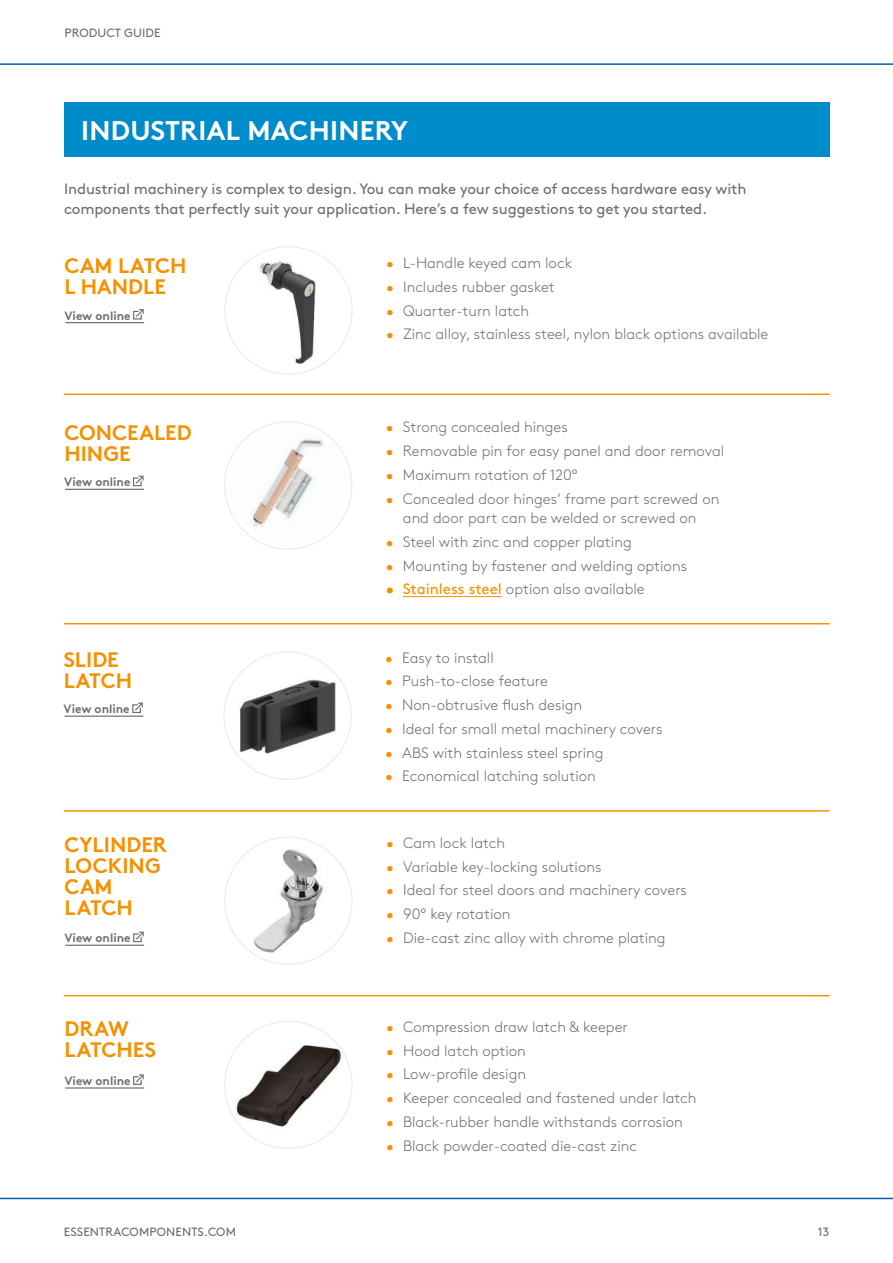
<style>
.page{position:relative;width:893px;height:1263px;background:#fff}
.page>*{position:absolute;margin:0;border:0;box-sizing:border-box;transform-origin:0 0}
.t1{font:700 27px "Brown Pro";letter-spacing:.01em;color:#fff}
.t2{font:700 21px/21px "Brown Pro";color:#f39200}
.t3{font:300 15px/19.5px "Brown Pro";color:#706f6f;text-align:center}
.t4{font:15px/19.5px "Brown Pro";letter-spacing:-.01em;color:#706f6f}
.t5{font:700 12px "Brown Pro";color:#706f6f}
.t6{font:12px "Brown Pro";letter-spacing:.01em;color:#706f6f}
.s1{color:#f39200}
.s2{font-weight:400;color:#f39200}
</style>
<div class="page">
<hr style="left:0;top:1198px;width:893px;height:1px;background:#005faa">
<hr style="left:0;top:63px;width:893px;height:2px;background:#005faa">
<img style="left:234px;top:256px;width:108px;height:108px">
<img style="left:226px;top:423px;width:125px;height:125px">
<img style="left:233px;top:661px;width:109px;height:109px">
<img style="left:236px;top:848px;width:105px;height:105px">
<img style="left:234px;top:1031px;width:108px;height:108px">
<div style="left:64px;top:102px;width:765px;height:55px;background:#008bcb"></div>
<svg style="left:133px;top:309px;width:11px;height:11px"></svg>
<hr style="left:65px;top:322px;width:79px;height:1px;background:#706f6f">
<hr style="left:403px;top:596px;width:99px;height:1px;background:#f39200">
<svg style="left:133px;top:475px;width:11px;height:12px"></svg>
<hr style="left:65px;top:489px;width:79px;height:1px;background:#706f6f">
<svg style="left:132px;top:702px;width:11px;height:11px"></svg>
<hr style="left:64px;top:715px;width:79px;height:2px;background:#706f6f">
<svg style="left:133px;top:931px;width:11px;height:12px"></svg>
<hr style="left:65px;top:945px;width:79px;height:1px;background:#706f6f">
<svg style="left:133px;top:1074px;width:11px;height:11px"></svg>
<hr style="left:65px;top:1087px;width:79px;height:1px;background:#706f6f">
<hr style="left:64px;top:393px;width:766px;height:2px;background:#f39200">
<hr style="left:64px;top:810px;width:766px;height:2px;background:#f39200">
<hr style="left:64px;top:623px;width:766px;height:1px;background:#f39200">
<hr style="left:64px;top:995px;width:766px;height:1px;background:#f39200">
<p class="t6" style="left:65px;top:24px;width:98px">PRODUCT GUIDE</p>
<h1 class="t1" style="left:81px;top:108px;width:328px">INDUSTRIAL MACHINERY</h1>
<p class="t4" style="left:64px;top:178px;width:684px">Industrial machinery is complex to design. You can make your choice of access hardware easy with components that perfectly suit your application. Here’s a few suggestions to get you started.</p>
<h2 class="t2" style="left:65px;top:252px;width:123px">CAM LATCH<br>L HANDLE</h2>
<p class="t3" style="left:386px;top:252px;width:188px"><span class="s1">•</span> L-Handle keyed cam lock</p>
<p class="t3" style="left:386px;top:276px;width:170px"><span class="s1">•</span> Includes rubber gasket</p>
<p class="t3" style="left:386px;top:299px;width:145px"><span class="s1">•</span> Quarter-turn latch</p>
<p class="t3" style="left:386px;top:323px;width:384px"><span class="s1">•</span> Zinc alloy, stainless steel, nylon black options available</p>
<p class="t5" style="left:64px;top:306px;width:68px">View online</p>
<h2 class="t2" style="left:64px;top:420px;width:129px">CONCEALED<br>HINGE</h2>
<p class="t3" style="left:386px;top:416px;width:183px"><span class="s1">•</span> Strong concealed hinges</p>
<p class="t3" style="left:386px;top:440px;width:340px"><span class="s1">•</span> Removable pin for easy panel and door removal</p>
<p class="t3" style="left:386px;top:464px;width:193px"><span class="s1">•</span> Maximum rotation of 120°</p>
<p class="t3" style="left:386px;top:488px;width:335px"><span class="s1">•</span> Concealed door hinges’ frame part screwed on and door part can be welded or screwed on</p>
<p class="t3" style="left:386px;top:531px;width:247px"><span class="s1">•</span> Steel with zinc and copper plating</p>
<p class="t3" style="left:386px;top:555px;width:303px"><span class="s1">•</span> Mounting by fastener and welding options</p>
<p class="t3" style="left:386px;top:578px;width:260px"><span class="s2">• Stainless steel</span> option also available</p>
<p class="t5" style="left:64px;top:472px;width:68px">View online</p>
<h2 class="t2" style="left:64px;top:647px;width:70px">SLIDE<br>LATCH</h2>
<p class="t3" style="left:385px;top:647px;width:110px"><span class="s1">•</span> Easy to install</p>
<p class="t3" style="left:385px;top:670px;width:164px"><span class="s1">•</span> Push-to-close feature</p>
<p class="t3" style="left:385px;top:694px;width:199px"><span class="s1">•</span> Non-obtrusive flush design</p>
<p class="t3" style="left:385px;top:718px;width:279px"><span class="s1">•</span> Ideal for small metal machinery covers</p>
<p class="t3" style="left:385px;top:742px;width:220px"><span class="s1">•</span> ABS with stainless steel spring</p>
<p class="t3" style="left:385px;top:765px;width:212px"><span class="s1">•</span> Economical latching solution</p>
<p class="t5" style="left:64px;top:699px;width:68px">View online</p>
<h2 class="t2" style="left:65px;top:832px;width:104px">CYLINDER<br>LOCKING<br>CAM<br>LATCH</h2>
<p class="t3" style="left:386px;top:832px;width:120px"><span class="s1">•</span> Cam lock latch</p>
<p class="t3" style="left:386px;top:855px;width:217px"><span class="s1">•</span> Variable key-locking solutions</p>
<p class="t3" style="left:386px;top:879px;width:302px"><span class="s1">•</span> Ideal for steel doors and machinery covers</p>
<p class="t3" style="left:386px;top:903px;width:126px"><span class="s1">•</span> 90° key rotation</p>
<p class="t5" style="left:64px;top:928px;width:68px">View online</p>
<p class="t3" style="left:386px;top:927px;width:281px"><span class="s1">•</span> Die-cast zinc alloy with chrome plating</p>
<h2 class="t2" style="left:65px;top:1016px;width:93px">DRAW<br>LATCHES</h2>
<p class="t3" style="left:386px;top:1016px;width:243px"><span class="s1">•</span> Compression draw latch &amp; keeper</p>
<p class="t3" style="left:386px;top:1039px;width:141px"><span class="s1">•</span> Hood latch option</p>
<p class="t3" style="left:386px;top:1063px;width:141px"><span class="s1">•</span> Low-profile design</p>
<p class="t3" style="left:386px;top:1087px;width:312px"><span class="s1">•</span> Keeper concealed and fastened under latch</p>
<p class="t3" style="left:386px;top:1111px;width:298px"><span class="s1">•</span> Black-rubber handle withstands corrosion</p>
<p class="t3" style="left:386px;top:1134px;width:252px"><span class="s1">•</span> Black powder-coated die-cast zinc</p>
<p class="t5" style="left:64px;top:1071px;width:68px">View online</p>
<p class="t6" style="left:64px;top:1222px;width:174px">ESSENTRACOMPONENTS.COM</p>
<p class="t6" style="left:818px;top:1222px;width:13px">13</p>
</div>
